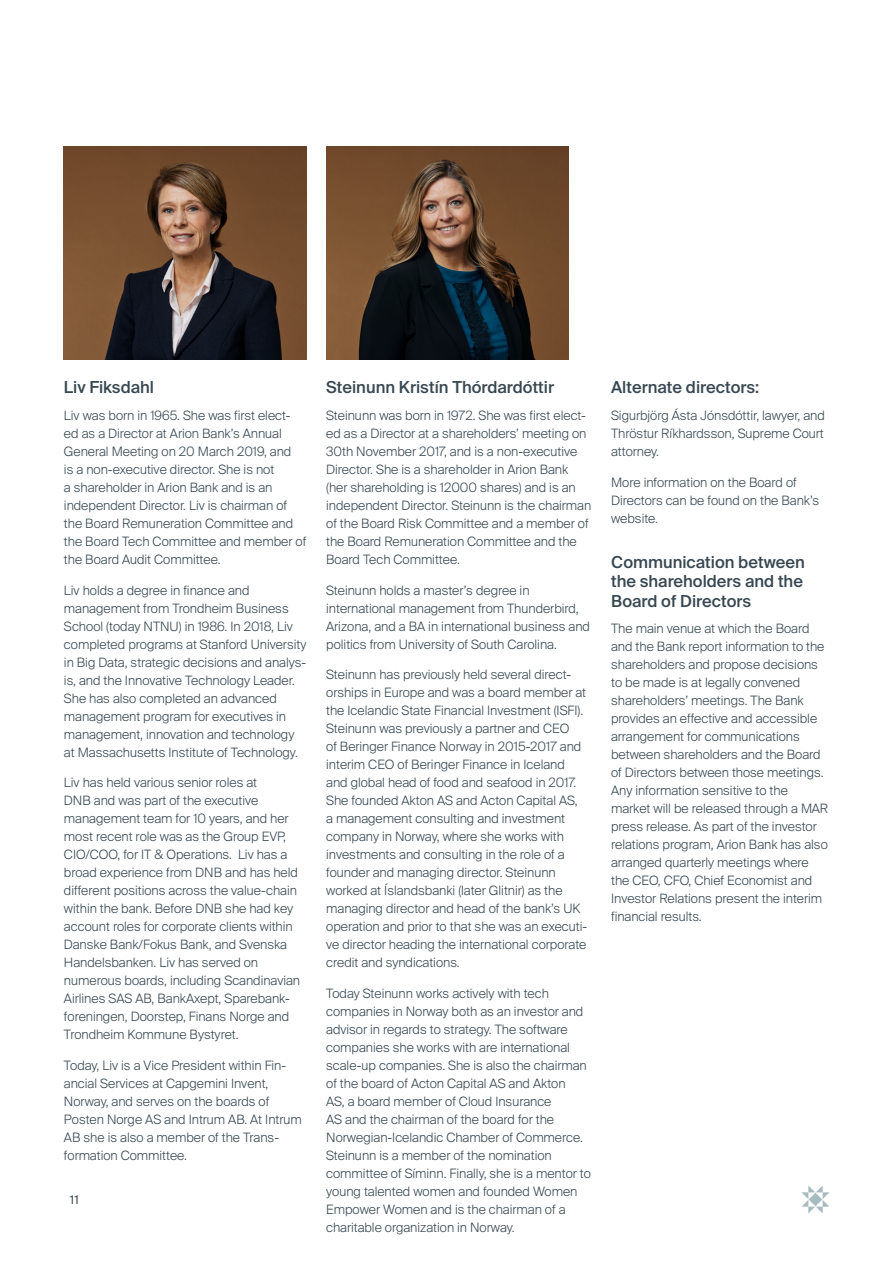
<style>
.page{position:relative;width:893px;height:1263px;background:#fff}
.page>*{position:absolute;margin:0;border:0;box-sizing:border-box;transform-origin:0 0}
.Undir-milli-fyrirsög{font:500 16.5px/19.5px "Suisse Intl";color:#374751;text-align:justify}
.t1{font:300 12.9px/18px "Suisse Intl";color:#374751}
.t2{font:12px "Suisse Intl";color:#374751}
</style>
<div class="page">
<svg style="left:801px;top:1186px;width:28px;height:27px"></svg>
<img style="left:64px;top:147px;width:242px;height:212px">
<img style="left:326px;top:147px;width:243px;height:212px">
<p class="Undir-milli-fyrirsög" style="left:64px;top:378px;width:92px">Liv Fiksdahl</p>
<p class="t1" style="left:64px;top:406px;width:244px">Liv was born in 1965. She was first elect&shy;ed as a Director at Arion Bank’s Annual General Meeting on 20 March 2019, and<br>is a non-executive director. She is not<br>a shareholder in Arion Bank and is an independent Director. Liv is chairman of the Board Remuneration Committee and the Board Tech Committee and member of the Board Audit Committee.</p>
<p class="t1" style="left:64px;top:581px;width:244px">Liv holds a degree in finance and management from Trondheim Business School (today NTNU) in 1986. In 2018, Liv completed programs at Stanford University in Big Data, strategic decisions and analys&shy;is, and the Innovative Technology Leader.<br>She has also completed an advanced management program for executives in management, innovation and technology at Massachusetts Institute of Technology.</p>
<p class="t1" style="left:64px;top:774px;width:238px">Liv has held various senior roles at<br>DNB and was part of the executive management team for 10 years, and her most recent role was as the Group EVP, CIO/COO, for IT &amp; Operations. Liv has a broad experience from DNB and has held different positions across the value-chain within the bank. Before DNB she had key account roles for corporate clients within Danske Bank/Fokus Bank, and Svenska Handelsbanken. Liv has served on numerous boards, including Scandinavian Airlines SAS AB, BankAxept, Sparebank&shy;foreningen, Doorstep, Finans Norge and Trondheim Kommune Bystyret.</p>
<p class="t1" style="left:64px;top:1057px;width:239px">Today, Liv is a Vice President within Fin&shy;ancial Services at Capgemini Invent, Norway, and serves on the boards of Posten Norge AS and Intrum AB. At Intrum AB she is also a member of the Trans&shy;formation Committee.</p>
<p class="t2" style="left:70px;top:1193px;width:11px">11</p>
<p class="Undir-milli-fyrirsög" style="left:326px;top:378px;width:229px">Steinunn Kristín Thórdardóttir</p>
<p class="t1" style="left:326px;top:406px;width:267px">Steinunn was born in 1972. She was first elect&shy;ed as a Director at a shareholders’ meeting on 30th November 2017, and is a non-executive Director. She is a shareholder in Arion Bank (her shareholding is 12000 shares) and is an independent Director. Steinunn is the chairman of the Board Risk Committee and a member of the Board Remuneration Committee and the Board Tech Committee.</p>
<p class="t1" style="left:326px;top:581px;width:265px">Steinunn holds a master’s degree in international management from Thunderbird, Arizona, and a BA in international business and politics from University of South Carolina.</p>
<p class="t1" style="left:326px;top:666px;width:262px">Steinunn has previously held several direct&shy;orships in Europe and was a board member at the Icelandic State Financial Investment (ISFI).<br>Steinunn was previously a partner and CEO<br>of Beringer Finance Norway in 2015-2017 and interim CEO of Beringer Finance in Iceland and global head of food and seafood in 2017.<br>She founded Akton AS and Acton Capital AS, a management consulting and investment company in Norway, where she works with investments and consulting in the role of a founder and managing director. Steinunn worked at Íslandsbanki (later Glitnir) as the managing director and head of the bank’s UK operation and prior to that she was an executi&shy;ve director heading the international corporate credit and syndications.</p>
<p class="t1" style="left:326px;top:985px;width:266px">Today Steinunn works actively with tech companies in Norway both as an investor and advisor in regards to strategy. The software companies she works with are international scale-up companies. She is also the chairman of the board of Acton Capital AS and Akton<br>AS, a board member of Cloud Insurance<br>AS and the chairman of the board for the Norwegian-Icelandic Chamber of Commerce.<br>Steinunn is a member of the nomination committee of Síminn. Finally, she is a mentor to young talented women and founded Women Empower Women and is the chairman of a charitable organization in Norway.</p>
<p class="Undir-milli-fyrirsög" style="left:611px;top:378px;width:149px">Alternate directors:</p>
<p class="t1" style="left:611px;top:406px;width:215px;text-align:justify">Sigurbjörg Ásta Jónsdóttir, lawyer, and Thröstur Ríkhardsson, Supreme Court attorney.</p>
<p class="t1" style="left:611px;top:473px;width:209px">More information on the Board of<br>Directors can be found on the Bank’s website.</p>
<p class="Undir-milli-fyrirsög" style="left:611px;top:552px;width:195px">Communication between the shareholders and the Board of Directors</p>
<p class="t1" style="left:611px;top:620px;width:219px">The main venue at which the Board and the Bank report information to the shareholders and propose decisions to be made is at legally convened shareholders’ meetings. The Bank provides an effective and accessible arrangement for communications between shareholders and the Board of Directors between those meetings.<br>Any information sensitive to the market will be released through a MAR press release. As part of the investor relations program, Arion Bank has also arranged quarterly meetings where the CEO, CFO, Chief Economist and Investor Relations present the interim financial results.</p>
</div>
